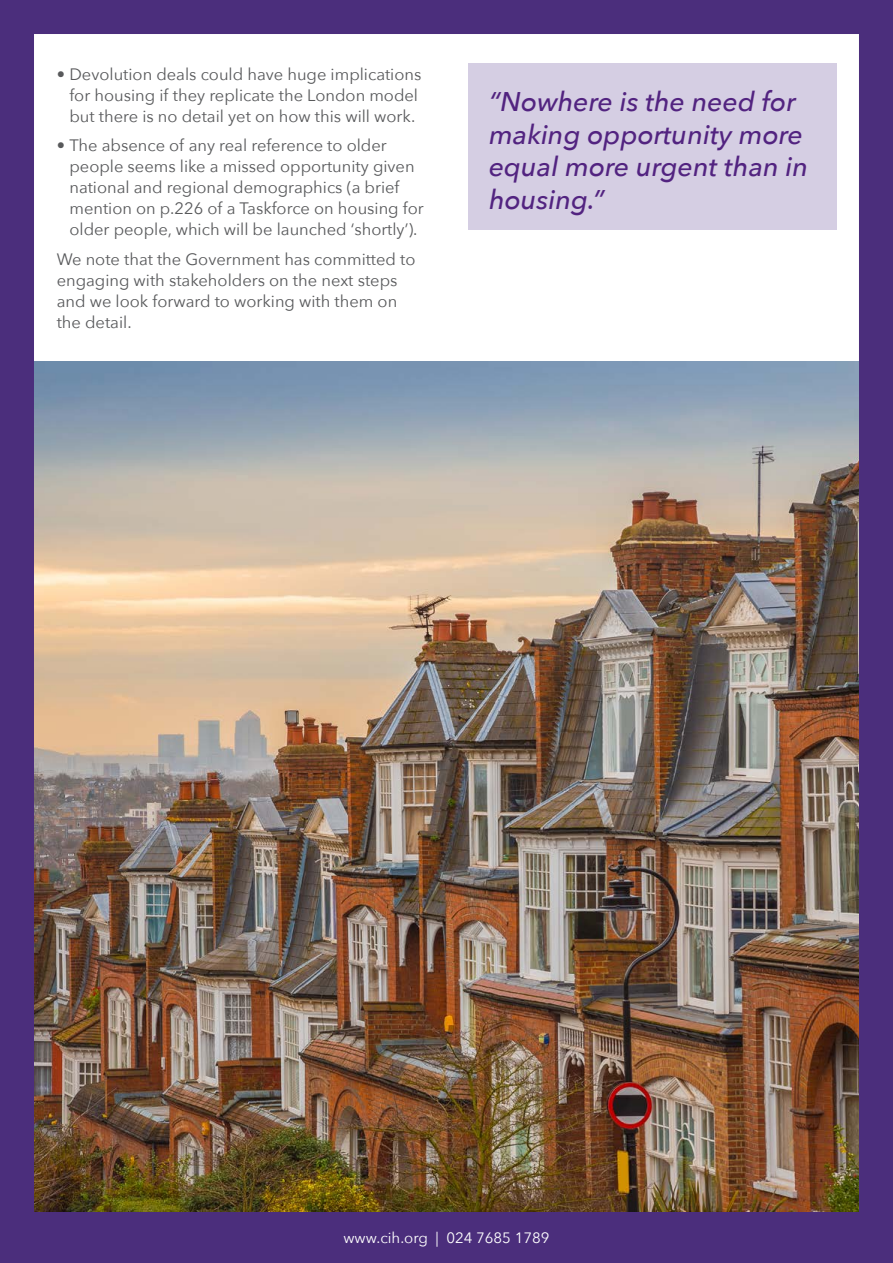
<style>
.page{position:relative;width:893px;height:1263px;background:#4b2e7c}
.page>*{position:absolute;margin:0;border:0;box-sizing:border-box;transform-origin:0 0}
.t1{font:italic 500 27px/32.4px "Avenir Next";color:#522380}
.t2{font:16.5px/21px "Avenir Next";color:#58595b}
.t3{font:15px "Avenir Next";color:#fff}
</style>
<div class="page">
<div style="left:34px;top:34px;width:825px;height:327px;background:#fff"></div>
<div style="left:468px;top:63px;width:368px;height:167px;background:#d5cee3"></div>
<img style="left:34px;top:361px;width:825px;height:851px">
<p class="t2" style="left:57px;top:63px;width:366px;text-align:center">• Devolution deals could have huge implications for housing if they replicate the London model but there is no detail yet on how this will work.</p>
<p class="t2" style="left:69px;top:134px;width:356px;text-indent:-13px">• The absence of any real reference to older people seems like a missed opportunity given national and regional demographics (a brief mention on p.226 of a Taskforce on housing for older people, which will be launched ‘shortly’).</p>
<p class="t2" style="left:57px;top:248px;width:360px">We note that the Government has committed to engaging with stakeholders on the next steps and we look forward to working with them on the detail.</p>
<h1 class="t1" style="left:489px;top:85px;width:321px">“Nowhere is the need for making opportunity more equal more urgent than in housing.”</h1>
<p class="t3" style="left:343px;top:1225px;width:208px">www.cih.org | 024 7685 1789</p>
</div>
